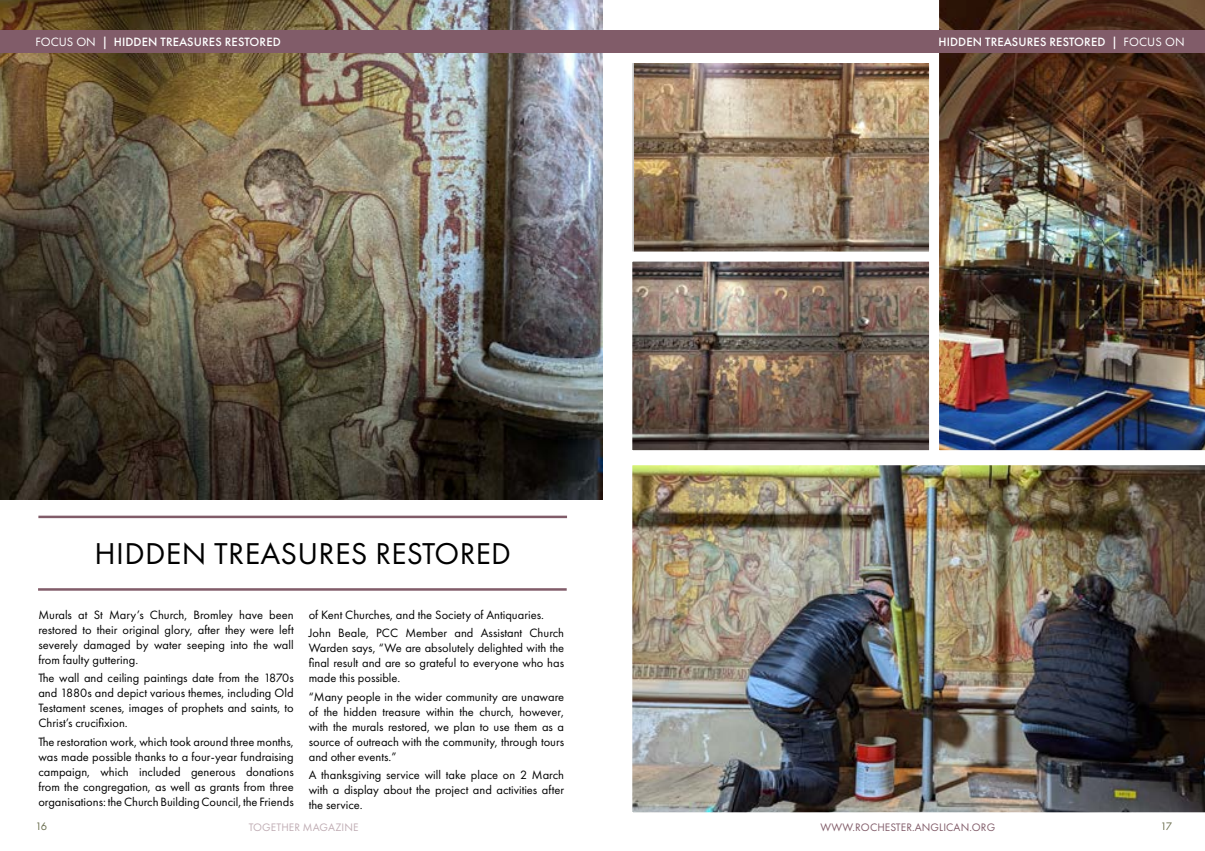
<style>
.page{position:relative;width:1205px;height:851px;background:#fff}
.page>*{position:absolute;margin:0;border:0;box-sizing:border-box;transform-origin:0 0}
.t1{font:31.25px "Futura PT";letter-spacing:.01em;color:#000}
.t2{font:12.5px/15px "Futura PT";color:#000;text-align:justify}
.t3{font:500 12.5px "Futura PT";letter-spacing:.01em;color:#fff}
.t4{font:11.25px "Futura PT";letter-spacing:.01em;color:#815c69}
.t5{font:11.25px "Futura PT";letter-spacing:.01em;color:#c0adb4}
.t6{font:11.25px "Futura PT";color:#686c4c}
.s1{font-weight:400}
</style>
<div class="page">
<img style="left:939px;top:0;width:266px;height:451px">
<img style="left:632px;top:465px;width:573px;height:348px">
<img style="left:0;top:0;width:602px;height:499px">
<div style="left:0;top:30px;width:1205px;height:23px;background:#815c69"></div>
<hr style="left:38px;top:515px;width:529px;height:3px;background:#815c69">
<hr style="left:38px;top:588px;width:529px;height:2px;background:#815c69">
<img style="left:635px;top:64px;width:293px;height:186px">
<div style="left:627px;top:58px;width:307px;height:198px;border:5px solid #fff"></div>
<img style="left:633px;top:262px;width:295px;height:187px">
<div style="left:627px;top:256px;width:307px;height:199px;border:5px solid #fff"></div>
<p class="t3" style="left:35px;top:34px;width:247px"><span class="s1">FOCUS ON</span> | HIDDEN TREASURES RESTORED</p>
<p class="t3" style="left:938px;top:34px;width:248px">HIDDEN TREASURES RESTORED | <span class="s1">FOCUS ON</span></p>
<h1 class="t1" style="left:95px;top:534px;width:418px">HIDDEN TREASURES RESTORED</h1>
<p class="t2" style="left:38px;top:607px;width:257px">Murals at St Mary’s Church, Bromley have been restored to their original glory, after they were left severely damaged by water seeping into the wall from faulty guttering.</p>
<p class="t2" style="left:38px;top:670px;width:257px">The wall and ceiling paintings date from the 1870s and 1880s and depict various themes, including Old Testament scenes, images of prophets and saints, to Christ’s crucifixion.</p>
<p class="t2" style="left:38px;top:734px;width:257px">The restoration work, which took around three months, was made possible thanks to a four-year fundraising campaign, which included generous donations from the congregation, as well as grants from three organisations: the Church Building Council, the Friends</p>
<p class="t2" style="left:309px;top:605px;width:257px;line-height:18.5px">of Kent Churches, and the Society of Antiquaries.<br>John Beale, PCC Member and Assistant Church</p>
<p class="t2" style="left:309px;top:640px;width:257px">Warden says, “We are absolutely delighted with the final result and are so grateful to everyone who has made this possible.</p>
<p class="t2" style="left:309px;top:689px;width:257px">“Many people in the wider community are unaware of the hidden treasure within the church, however, with the murals restored, we plan to use them as a source of outreach with the community, through tours and other events.”</p>
<p class="t2" style="left:309px;top:767px;width:257px">A thanksgiving service will take place on 2 March with a display about the project and activities after the service.</p>
<p class="t6" style="left:35px;top:819px;width:13px">16</p>
<p class="t5" style="left:249px;top:820px;width:111px">TOGETHER MAGAZINE</p>
<p class="t4" style="left:820px;top:820px;width:176px">WWW.ROCHESTER.ANGLICAN.ORG</p>
<p class="t6" style="left:1160px;top:819px;width:13px">17</p>
</div>
